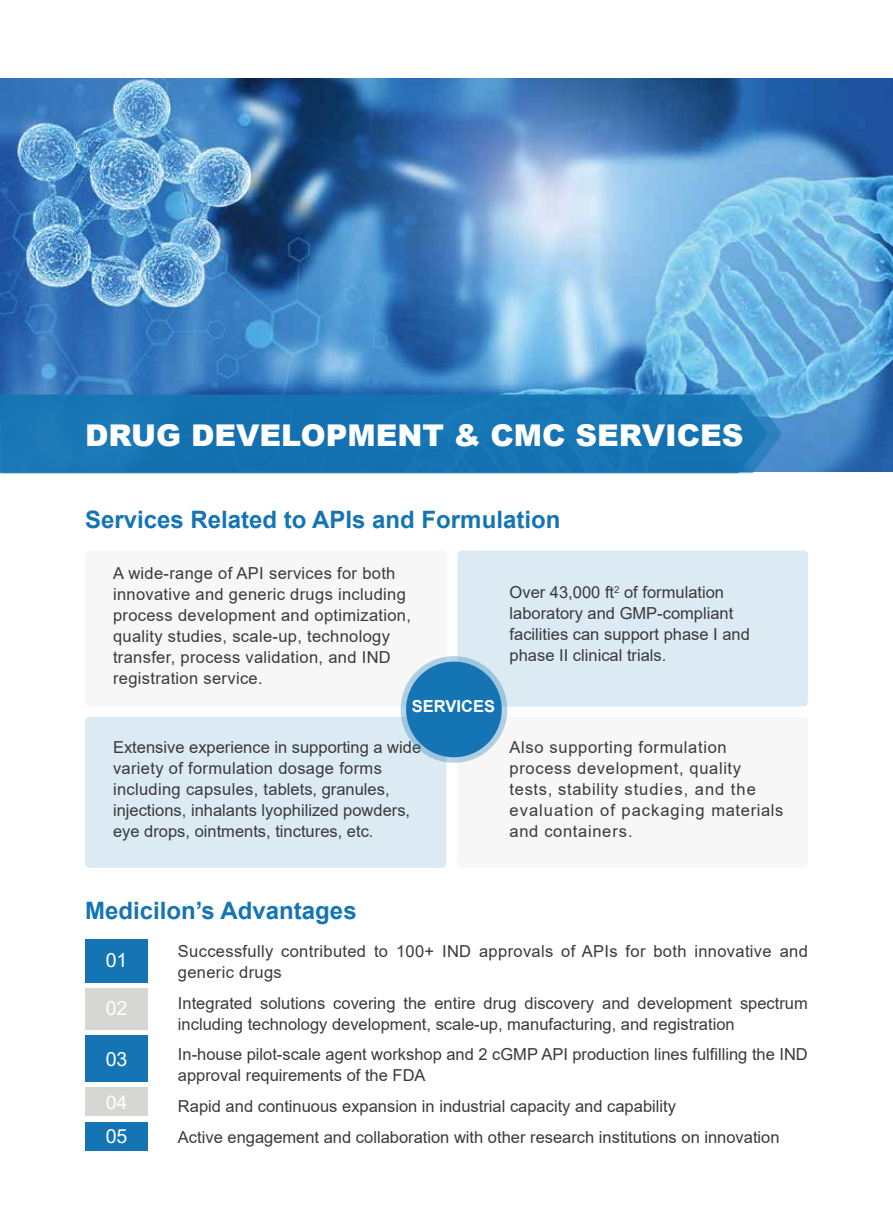
<style>
.page{position:relative;width:893px;height:1212px;background:#fff}
.page>*{position:absolute;margin:0;border:0;box-sizing:border-box;transform-origin:0 0}
.t1{font:900 30px "Arial";color:#fff}
.t2{font:700 24px "Arial";color:#1575b4}
.t3{font:19.65px "Arial";color:#fff}
.t4{font:19.5px "Arial";color:#fff}
.t5{font:18.9px "Arial";color:#fff;scale:1.04 1}
.t6{font:16.5px/21px "Arial";color:#393a3a}
.t7{font:16.5px/21px "Arial";letter-spacing:.02em;color:#393a3a}
.t8{font:16.5px/21px "Arial";letter-spacing:.04em;color:#393a3a}
.t9{font:700 16.5px "Arial";color:#fff}
</style>
<div class="page">
<div style="left:85px;top:550px;width:361px;height:156px;background:#f7f7f7;border-radius:4px"></div>
<div style="left:457px;top:550px;width:351px;height:156px;background:#dceaf3;border-radius:4px"></div>
<div style="left:85px;top:717px;width:361px;height:151px;background:#dceaf3;border-radius:4px"></div>
<div style="left:457px;top:717px;width:351px;height:151px;background:#f7f7f7;border-radius:4px"></div>
<img style="left:0;top:78px;width:893px;height:393px">
<div style="left:85px;top:939px;width:63px;height:44px;background:#1575b4"></div>
<div style="left:85px;top:1122px;width:63px;height:28px;background:#1575b4"></div>
<div style="left:85px;top:1035px;width:63px;height:47px;background:#1575b4"></div>
<div style="left:85px;top:1087px;width:63px;height:29px;background:#d6d6d4"></div>
<div style="left:85px;top:988px;width:63px;height:42px;background:#d6d6d4"></div>
<div style="left:2px;top:395px;width:779px;height:78px;background:#1674b3"></div>
<svg style="left:401px;top:656px;width:106px;height:107px;background:#3185bc"></svg>
<h1 class="t1" style="left:85px;top:413px;width:660px">DRUG DEVELOPMENT &amp; CMC SERVICES</h1>
<h2 class="t2" style="left:85px;top:503px;width:477px">Services Related to APIs and Formulation</h2>
<p class="t7" style="left:113px;top:562px;width:300px">A wide-range of API services for both innovative and generic drugs including process development and optimization, quality studies, scale-up, technology transfer, process validation, and IND registration service.</p>
<p class="t9" style="left:412px;top:695px;width:85px">SERVICES</p>
<p class="t6" style="left:510px;top:582px;width:242px">Over 43,000 ft<sup>2</sup> of formulation laboratory and GMP-compliant facilities can support phase I and phase II clinical trials.</p>
<p class="t6" style="left:113px;top:736px;width:310px">Extensive experience in supporting a wide variety of formulation dosage forms including capsules, tablets, granules, injections, inhalants lyophilized powders, eye drops, ointments, tinctures, etc.</p>
<p class="t8" style="left:510px;top:736px;width:275px">Also supporting formulation process development, quality tests, stability studies, and the evaluation of packaging materials and containers.</p>
<h2 class="t2" style="left:85px;top:894px;width:273px">Medicilon’s Advantages</h2>
<p class="t3" style="left:106px;top:946px;width:23px">01</p>
<p class="t3" style="left:106px;top:995px;width:23px">02</p>
<p class="t3" style="left:106px;top:1045px;width:23px">03</p>
<p class="t5" style="left:106px;top:1090px;width:22px">04</p>
<p class="t4" style="left:106px;top:1123px;width:23px">05</p>
<p class="t7" style="left:178px;top:940px;width:631px">Successfully contributed to 100+ IND approvals of APIs for both innovative and generic drugs</p>
<p class="t6" style="left:178px;top:992px;width:631px">Integrated solutions covering the entire drug discovery and development spectrum including technology development, scale-up, manufacturing, and registration</p>
<p class="t6" style="left:178px;top:1044px;width:631px">In-house pilot-scale agent workshop and 2 cGMP API production lines fulfilling the IND approval requirements of the FDA</p>
<p class="t6" style="left:178px;top:1091px;width:603px;line-height:30.8px">Rapid and continuous expansion in industrial capacity and capability<br>Active engagement and collaboration with other research institutions on innovation</p>
</div>
